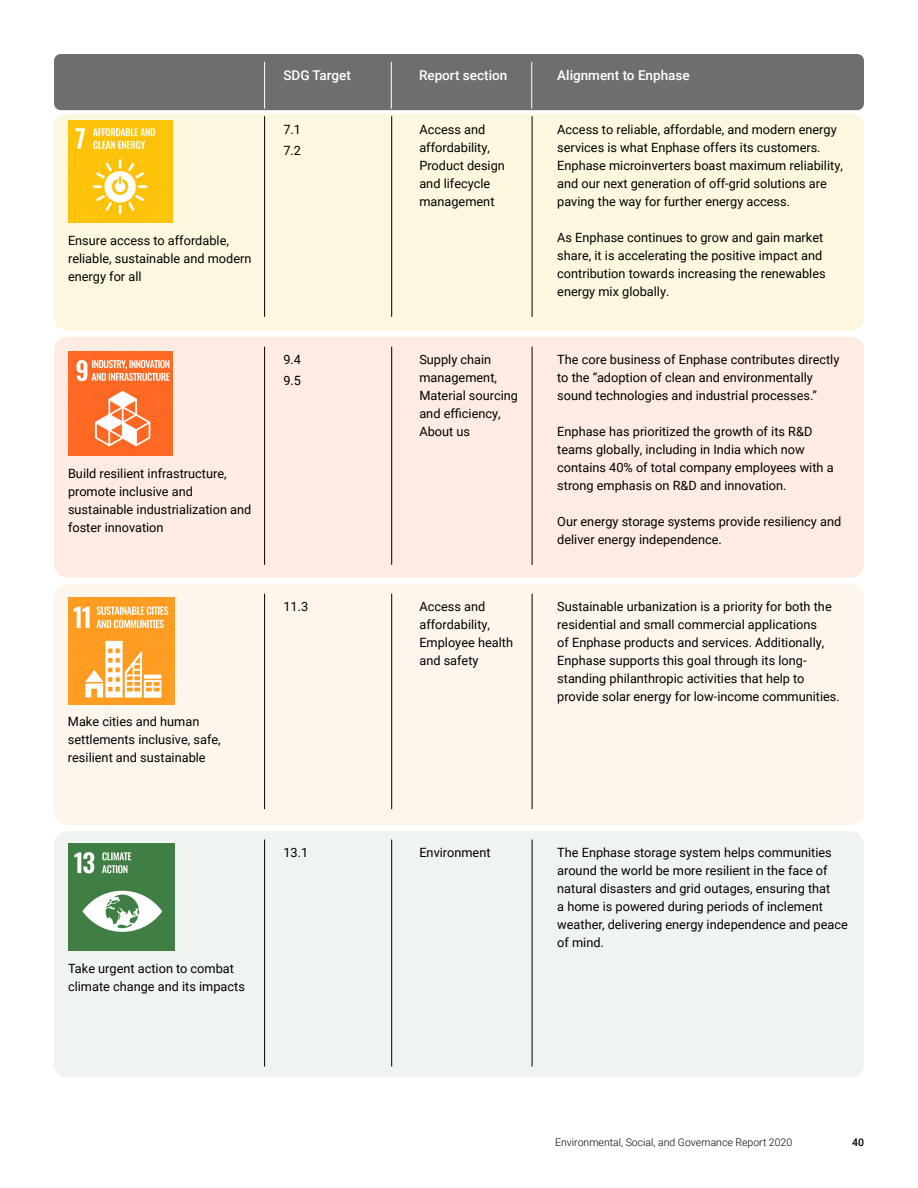
<style>
.page{position:relative;width:918px;height:1188px;background:#fff}
.page>*{position:absolute;margin:0;border:0;box-sizing:border-box;transform-origin:0 0}
.t1{font:500 13.5px "Roboto";color:#fff}
.t2{font:12.75px/18px "Roboto";color:#000}
.t3{font:300 10.5px "Roboto";color:#000}
.t4{font:500 10.5px "Roboto";color:#000}
</style>
<div class="page">
<div style="left:54px;top:54px;width:810px;height:56px;background:#6e6e70;border-radius:7px"></div>
<hr style="left:264px;top:62px;width:1px;height:47px;background:#fff">
<hr style="left:391px;top:62px;width:1px;height:47px;background:#fff">
<div style="left:54px;top:114px;width:810px;height:217px;background:#fef7df;border-radius:14px"></div>
<img style="left:68px;top:120px;width:105px;height:103px">
<hr style="left:264px;top:116px;width:1px;height:201px;background:#000">
<hr style="left:391px;top:116px;width:1px;height:201px;background:#000">
<hr style="left:532px;top:116px;width:1px;height:201px;background:#000">
<hr style="left:531px;top:62px;width:1px;height:47px;background:#fff">
<div style="left:54px;top:337px;width:810px;height:241px;background:#feebe2;border-radius:14px"></div>
<hr style="left:264px;top:347px;width:1px;height:218px;background:#000">
<hr style="left:391px;top:347px;width:1px;height:218px;background:#000">
<hr style="left:532px;top:347px;width:1px;height:218px;background:#000">
<img style="left:69px;top:351px;width:104px;height:104px">
<div style="left:54px;top:584px;width:810px;height:241px;background:#fef6ec;border-radius:14px"></div>
<hr style="left:264px;top:594px;width:1px;height:215px;background:#000">
<hr style="left:391px;top:594px;width:1px;height:215px;background:#000">
<hr style="left:532px;top:594px;width:1px;height:215px;background:#000">
<img style="left:68px;top:598px;width:107px;height:106px">
<div style="left:54px;top:831px;width:810px;height:247px;background:#eff4f0;border-radius:14px"></div>
<hr style="left:264px;top:840px;width:1px;height:226px;background:#000">
<hr style="left:391px;top:840px;width:1px;height:226px;background:#000">
<hr style="left:532px;top:840px;width:1px;height:226px;background:#000">
<img style="left:68px;top:844px;width:107px;height:106px">
<p class="t2" style="left:68px;top:231px;width:185px">Ensure access to affordable, reliable, sustainable and modern energy for all</p>
<p class="t2" style="left:68px;top:464px;width:185px">Build resilient infrastructure, promote inclusive and sustainable industrialization and foster innovation</p>
<p class="t2" style="left:68px;top:712px;width:154px">Make cities and human settlements inclusive, safe, resilient and sustainable</p>
<p class="t1" style="left:283px;top:66px;width:69px">SDG Target</p>
<p class="t1" style="left:419px;top:66px;width:90px">Report section</p>
<p class="t1" style="left:557px;top:66px;width:134px">Alignment to Enphase</p>
<p class="t2" style="left:283px;top:118px;width:19px;line-height:21px">7.1<br>7.2</p>
<p class="t2" style="left:419px;top:120px;width:87px">Access and affordability,<br>Product design and lifecycle management</p>
<p class="t2" style="left:557px;top:120px;width:287px">Access to reliable, affordable, and modern energy services is what Enphase offers its customers.<br>Enphase microinverters boast maximum reliability, and our next generation of off-grid solutions are paving the way for further energy access.</p>
<p class="t2" style="left:557px;top:228px;width:270px">As Enphase continues to grow and gain market share, it is accelerating the positive impact and contribution towards increasing the renewables energy mix globally.</p>
<p class="t2" style="left:283px;top:348px;width:19px;line-height:21px">9.4<br>9.5</p>
<p class="t2" style="left:419px;top:350px;width:100px">Supply chain management,<br>Material sourcing and efficiency,<br>About us</p>
<p class="t2" style="left:557px;top:350px;width:284px">The core business of Enphase contributes directly to the “adoption of clean and environmentally sound technologies and industrial processes.”</p>
<p class="t2" style="left:557px;top:422px;width:278px">Enphase has prioritized the growth of its R&amp;D teams globally, including in India which now contains 40% of total company employees with a strong emphasis on R&amp;D and innovation.</p>
<p class="t2" style="left:557px;top:512px;width:286px">Our energy storage systems provide resiliency and deliver energy independence.</p>
<p class="t2" style="left:283px;top:597px;width:26px">11.3</p>
<p class="t2" style="left:419px;top:597px;width:95px">Access and affordability,<br>Employee health and safety</p>
<p class="t2" style="left:557px;top:597px;width:284px">Sustainable urbanization is a priority for both the residential and small commercial applications<br>of Enphase products and services. Additionally, Enphase supports this goal through its long&shy;standing philanthropic activities that help to provide solar energy for low-income communities.</p>
<p class="t2" style="left:68px;top:959px;width:178px">Take urgent action to combat climate change and its impacts</p>
<p class="t2" style="left:283px;top:843px;width:26px">13.1</p>
<p class="t2" style="left:419px;top:843px;width:73px">Environment</p>
<p class="t2" style="left:557px;top:843px;width:292px">The Enphase storage system helps communities around the world be more resilient in the face of natural disasters and grid outages, ensuring that<br>a home is powered during periods of inclement weather, delivering energy independence and peace of mind.</p>
<p class="t3" style="left:555px;top:1135px;width:239px">Environmental, Social, and Governance Report 2020</p>
<p class="t4" style="left:852px;top:1135px;width:13px">40</p>
</div>
